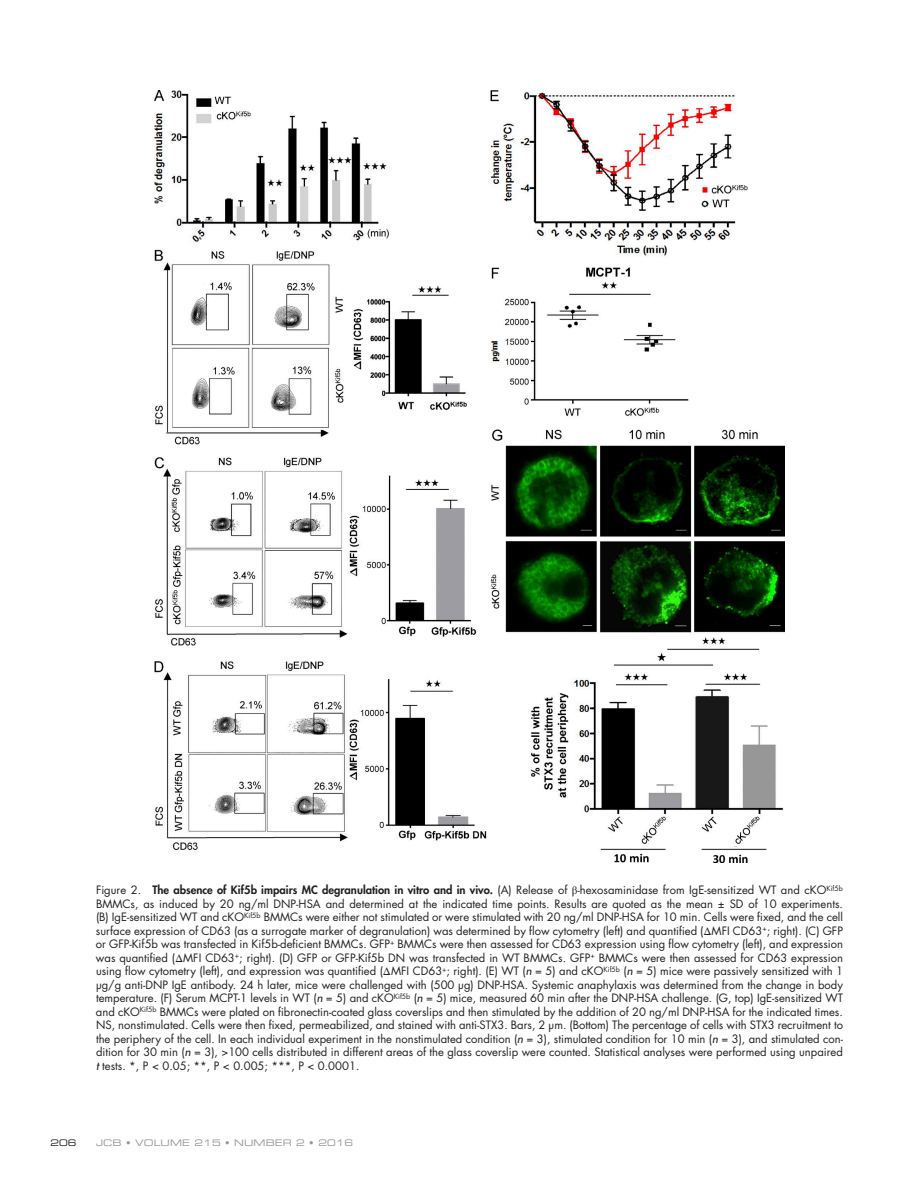
<style>
.page{position:relative;width:918px;height:1188px;background:#fff}
.page>*{position:absolute;margin:0;border:0;box-sizing:border-box;transform-origin:0 0}
.t1{font:11.25px/13.5px "Futura Std";color:#231f20;text-align:justify}
.t2{font:9px "Eurostile LT Std Ex 2";letter-spacing:.01em;color:#949698}
.t3{font:9px "Eurostile LT Std Ex 2";color:#231f20}
.s1{font-weight:800}
.s2{font-family:"STIX General"}
.s3{font-weight:500;font-style:italic}
</style>
<div class="page">
<img style="left:154px;top:90px;width:630px;height:773px">
<p class="t1" style="left:96px;top:884px;width:749px">Figure 2. <span class="s1">The absence of Kif5b impairs MC degranulation in vitro and in vivo.</span> (A) Release of <span class="s2">β</span>-hexosaminidase from IgE-sensitized WT and cKO<sup>Kif5b </sup>BMMCs, as induced by 20 ng/ml DNP-HSA and determined at the indicated time points. Results are quoted as the mean ± SD of 10 experiments. (B) IgE-sensitized WT and cKO<sup>Kif5b</sup> BMMCs were either not stimulated or were stimulated with 20 ng/ml DNP-HSA for 10 min. Cells were fixed, and the cell surface expression of CD63 (as a surrogate marker of degranulation) was determined by flow cytometry (left) and quantified (<span class="s2">Δ</span>MFI CD63<sup>+</sup>; right). (C) GFP or GFP-Kif5b was transfected in Kif5b-deficient BMMCs. GFP<sup>+</sup> BMMCs were then assessed for CD63 expression using flow cytometry (left), and expression was quantified (<span class="s2">Δ</span>MFI CD63<sup>+</sup>; right). (D) GFP or GFP-Kif5b DN was transfected in WT BMMCs. GFP<sup>+</sup> BMMCs were then assessed for CD63 expression using flow cytometry (left), and expression was quantified (<span class="s2">Δ</span>MFI CD63<sup>+</sup>; right). (E) WT (<span class="s3">n</span> = 5) and cKO<sup>Kif5b</sup> (<span class="s3">n</span> = 5) mice were passively sensitized with 1 µg/g anti-DNP IgE antibody. 24 h later, mice were challenged with (500 µg) DNP-HSA. Systemic anaphylaxis was determined from the change in body temperature. (F) Serum MCPT-1 levels in WT (<span class="s3">n</span> = 5) and cKO<sup>Kif5b</sup> (<span class="s3">n</span> = 5) mice, measured 60 min after the DNP-HSA challenge. (G, top) IgE-sensitized WT and cKO<sup>Kif5b</sup> BMMCs were plated on fibronectin-coated glass coverslips and then stimulated by the addition of 20 ng/ml DNP-HSA for the indicated times.<br>NS, nonstimulated. Cells were then fixed, permeabilized, and stained with anti-STX3. Bars, 2 µm. (Bottom) The percentage of cells with STX3 recruitment to the periphery of the cell. In each individual experiment in the nonstimulated condition (<span class="s3">n</span> = 3), stimulated condition for 10 min (<span class="s3">n</span> = 3), and stimulated con&shy;dition for 30 min (<span class="s3">n</span> = 3), &gt;100 cells distributed in different areas of the glass coverslip were counted. Statistical analyses were performed using unpaired <span class="s3">t</span> tests. *, P &lt; 0.05; **, P &lt; 0.005; ***, P &lt; 0.0001.</p>
<p class="t3" style="left:50px;top:1136px;width:28px">206</p>
<p class="t2" style="left:96px;top:1136px;width:259px">JCB • VOLUME 215 • NUMBER 2 • 2016</p>
</div>
